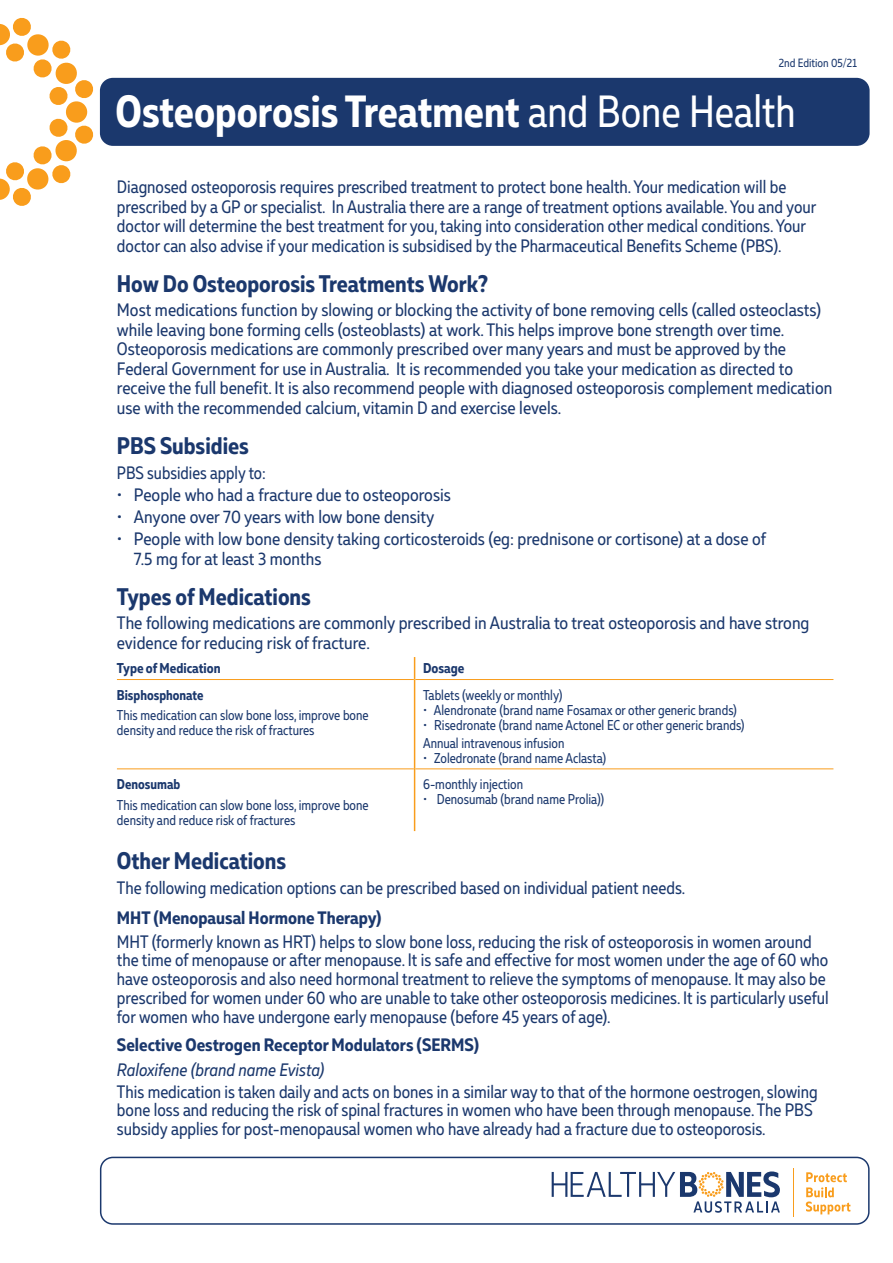
<style>
.page{position:relative;width:893px;height:1263px;background:#fff}
.page>*{position:absolute;margin:0;border:0;box-sizing:border-box;transform-origin:0 0}
.t1{font:700 45px "Muller Narrow";color:#fff}
.t2{font:700 24px "Muller Narrow";color:#1b386d}
.t3{font:18px/19.5px "Muller Narrow";color:#1b386d}
.t4{font:700 18px "Muller Narrow";color:#1b386d}
.t5{font:italic 18px "Muller Narrow";color:#1b386d}
.t6{font:14.25px/15px "Muller Narrow";color:#1b386d}
.t7{font:700 14.25px "Muller Narrow";color:#1b386d}
.t8{font:12px "Muller Narrow";color:#1b386d}
.s1{font-weight:400}
</style>
<div class="page">
<div style="left:100px;top:78px;width:770px;height:68px;background:#1b386d;border-radius:13px"></div>
<svg style="left:0;top:17px;width:94px;height:189px"></svg>
<div style="left:100px;top:1157px;width:770px;height:68px;border:2px solid #1b386d;border-radius:12px"></div>
<svg style="left:806px;top:1172px;width:44px;height:42px"></svg>
<hr style="left:793px;top:1168px;width:1px;height:49px;background:#f99d1c">
<svg style="left:552px;top:1171px;width:228px;height:42px"></svg>
<hr style="left:117px;top:679px;width:297px;height:1px;background:#f99d1c">
<hr style="left:415px;top:679px;width:418px;height:1px;background:#f99d1c">
<hr style="left:117px;top:768px;width:297px;height:1px;background:#f99d1c">
<hr style="left:415px;top:768px;width:418px;height:1px;background:#f99d1c">
<svg style="left:414px;top:657px;width:1px;height:22px"></svg>
<hr style="left:414px;top:679px;width:1px;height:90px;background:#f99d1c">
<hr style="left:414px;top:769px;width:1px;height:62px;background:#f99d1c">
<p class="t8" style="left:779px;top:56px;width:80px">2nd Edition 05/21</p>
<h1 class="t1" style="left:116px;top:83px;width:682px">Osteoporosis Treatment <span class="s1">and Bone Health</span></h1>
<p class="t3" style="left:117px;top:177px;width:701px">Diagnosed osteoporosis requires prescribed treatment to protect bone health. Your medication will be prescribed by a GP or specialist. In Australia there are a range of treatment options available. You and your doctor will determine the best treatment for you, taking into consideration other medical conditions. Your doctor can also advise if your medication is subsidised by the Pharmaceutical Benefits Scheme (PBS).</p>
<h2 class="t2" style="left:117px;top:268px;width:373px">How Do Osteoporosis Treatments Work?</h2>
<p class="t3" style="left:117px;top:300px;width:717px">Most medications function by slowing or blocking the activity of bone removing cells (called osteoclasts) while leaving bone forming cells (osteoblasts) at work. This helps improve bone strength over time.<br>Osteoporosis medications are commonly prescribed over many years and must be approved by the Federal Government for use in Australia. It is recommended you take your medication as directed to receive the full benefit. It is also recommend people with diagnosed osteoporosis complement medication use with the recommended calcium, vitamin D and exercise levels.</p>
<h2 class="t2" style="left:117px;top:430px;width:133px">PBS Subsidies</h2>
<p class="t3" style="left:117px;top:463px;width:150px">PBS subsidies apply to:</p>
<p class="t3" style="left:117px;top:485px;width:335px">• People who had a fracture due to osteoporosis</p>
<p class="t3" style="left:117px;top:507px;width:319px">• Anyone over 70 years with low bone density</p>
<p class="t3" style="left:134px;top:529px;width:634px;text-indent:-17px">• People with low bone density taking corticosteroids (eg: prednisone or cortisone) at a dose of<br>7.5 mg for at least 3 months</p>
<h2 class="t2" style="left:117px;top:581px;width:196px">Types of Medications</h2>
<p class="t3" style="left:117px;top:613px;width:694px">The following medications are commonly prescribed in Australia to treat osteoporosis and have strong evidence for reducing risk of fracture.</p>
<p class="t7" style="left:117px;top:659px;width:105px">Type of Medication</p>
<p class="t7" style="left:423px;top:659px;width:43px">Dosage</p>
<p class="t7" style="left:117px;top:686px;width:88px">Bisphosphonate</p>
<p class="t6" style="left:117px;top:708px;width:253px">This medication can slow bone loss, improve bone density and reduce the risk of fractures</p>
<p class="t6" style="left:423px;top:687px;width:141px">Tablets (weekly or monthly)</p>
<p class="t6" style="left:423px;top:702px;width:315px">• Alendronate (brand name Fosamax or other generic brands)</p>
<p class="t6" style="left:423px;top:716px;width:323px;line-height:17.7px">• Risedronate (brand name Actonel EC or other generic brands)<br>Annual intravenous infusion</p>
<p class="t6" style="left:423px;top:750px;width:185px">• Zoledronate (brand name Aclasta)</p>
<p class="t7" style="left:117px;top:775px;width:65px">Denosumab</p>
<p class="t6" style="left:117px;top:797px;width:253px">This medication can slow bone loss, improve bone density and reduce risk of fractures</p>
<p class="t6" style="left:423px;top:777px;width:102px">6-monthly injection</p>
<p class="t6" style="left:423px;top:792px;width:183px">• Denosumab (brand name Prolia))</p>
<h2 class="t2" style="left:117px;top:846px;width:171px">Other Medications</h2>
<p class="t3" style="left:117px;top:878px;width:570px">The following medication options can be prescribed based on individual patient needs.</p>
<p class="t4" style="left:117px;top:906px;width:266px">MHT (Menopausal Hormone Therapy)</p>
<p class="t3" style="left:117px;top:932px;width:713px;line-height:18.9px">MHT (formerly known as HRT) helps to slow bone loss, reducing the risk of osteoporosis in women around the time of menopause or after menopause. It is safe and effective for most women under the age of 60 who have osteoporosis and also need hormonal treatment to relieve the symptoms of menopause. It may also be prescribed for women under 60 who are unable to take other osteoporosis medicines. It is particularly useful for women who have undergone early menopause (before 45 years of age).</p>
<p class="t4" style="left:117px;top:1034px;width:364px">Selective Oestrogen Receptor Modulators (SERMS)</p>
<p class="t5" style="left:117px;top:1059px;width:209px">Raloxifene (brand name Evista)</p>
<p class="t3" style="left:117px;top:1082px;width:702px;line-height:18.8px">This medication is taken daily and acts on bones in a similar way to that of the hormone oestrogen, slowing bone loss and reducing the risk of spinal fractures in women who have been through menopause. The PBS subsidy applies for post-menopausal women who have already had a fracture due to osteoporosis.</p>
</div>
